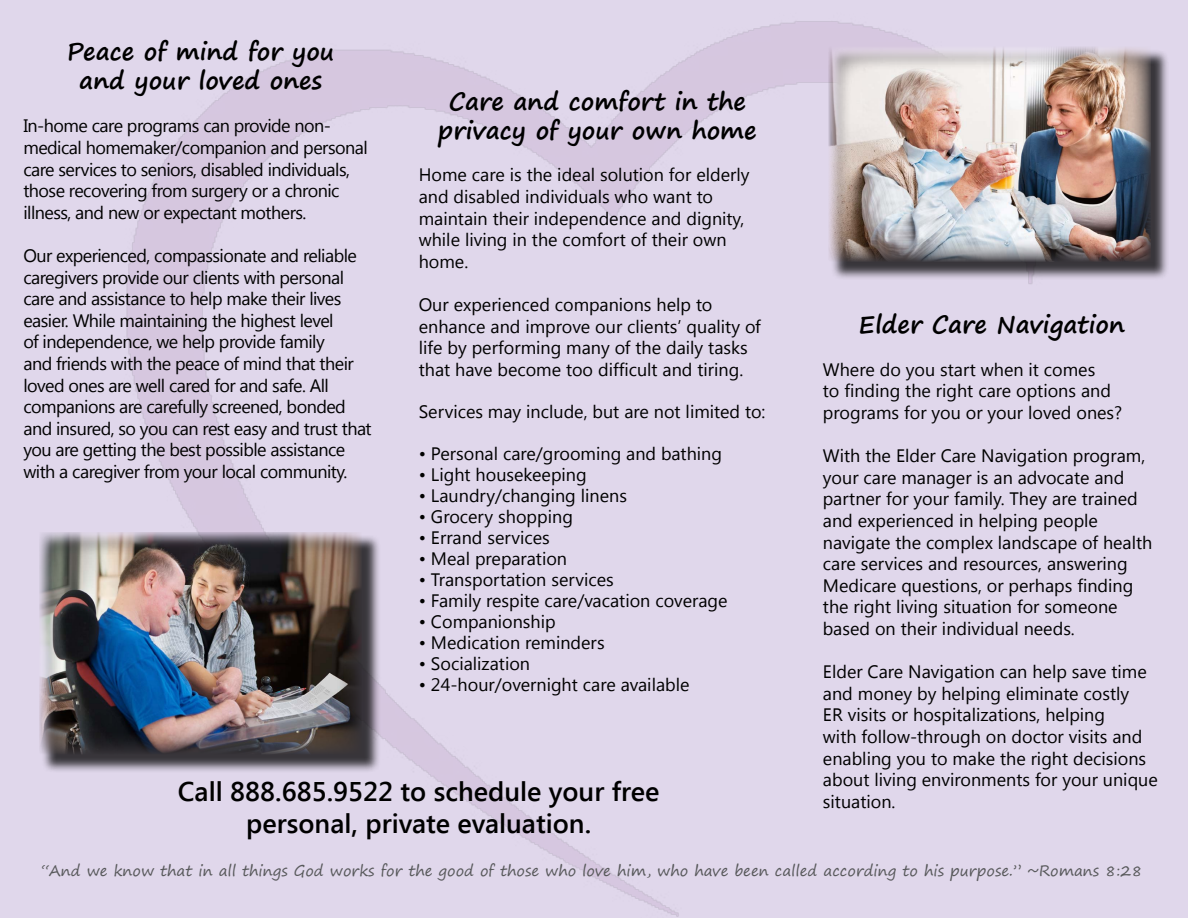
<style>
.page{position:relative;width:1188px;height:918px;background:#e0d7eb}
.page>*{position:absolute;margin:0;border:0;box-sizing:border-box;transform-origin:0 0}
.t1{font:600 27px/32.4px "Segoe UI";color:#000;text-align:center}
.t2{font:700 24px/28.8px "Segoe Print";color:#000;text-align:center}
.t3{font:18px/21.6px "Segoe UI";color:#000}
.t4{font:18px/21.6px "Segoe UI";letter-spacing:-.03em;color:#000}
.t5{font:15px "Segoe Print";color:#58595b}
</style>
<div class="page">
<div style="left:41px;top:535px;width:340px;height:238px;background:#000;opacity:.75"></div>
<img style="left:39px;top:532px;width:323px;height:222px">
<div style="left:831px;top:49px;width:338px;height:231px;background:#000;opacity:.75"></div>
<img style="left:828px;top:47px;width:323px;height:215px">
<h2 class="t2" style="left:67px;top:37px;width:269px">Peace of mind for you and your loved ones</h2>
<p class="t4" style="left:23px;top:114px;width:346px">In-home care programs can provide non&shy;medical homemaker/companion and personal care services to seniors, disabled individuals, those recovering from surgery or a chronic illness, and new or expectant mothers.</p>
<p class="t4" style="left:23px;top:244px;width:350px">Our experienced, compassionate and reliable caregivers provide our clients with personal care and assistance to help make their lives easier. While maintaining the highest level<br>of independence, we help provide family<br>and friends with the peace of mind that their loved ones are well cared for and safe. All companions are carefully screened, bonded and insured, so you can rest easy and trust that you are getting the best possible assistance with a caregiver from your local community.</p>
<h2 class="t2" style="left:438px;top:86px;width:320px">Care and comfort in the privacy of your own home</h2>
<p class="t3" style="left:419px;top:163px;width:332px">Home care is the ideal solution for elderly and disabled individuals who want to maintain their independence and dignity, while living in the comfort of their own home.</p>
<p class="t3" style="left:419px;top:293px;width:344px">Our experienced companions help to enhance and improve our clients’ quality of life by performing many of the daily tasks that have become too difficult and tiring.</p>
<p class="t3" style="left:419px;top:400px;width:348px">Services may include, but are not limited to:</p>
<p class="t3" style="left:419px;top:442px;width:305px">• Personal care/grooming and bathing</p>
<p class="t3" style="left:419px;top:463px;width:170px">• Light housekeeping</p>
<p class="t3" style="left:419px;top:484px;width:210px">• Laundry/changing linens</p>
<p class="t3" style="left:419px;top:505px;width:156px">• Grocery shopping</p>
<p class="t3" style="left:419px;top:526px;width:133px">• Errand services</p>
<p class="t3" style="left:419px;top:547px;width:150px">• Meal preparation</p>
<p class="t3" style="left:419px;top:568px;width:196px">• Transportation services</p>
<p class="t3" style="left:419px;top:589px;width:310px">• Family respite care/vacation coverage</p>
<p class="t3" style="left:419px;top:610px;width:138px">• Companionship</p>
<p class="t3" style="left:419px;top:631px;width:187px">• Medication reminders</p>
<p class="t3" style="left:419px;top:652px;width:113px">• Socialization</p>
<p class="t3" style="left:419px;top:673px;width:272px">• 24-hour/overnight care available</p>
<h2 class="t2" style="left:859px;top:309px;width:268px">Elder Care Navigation</h2>
<p class="t3" style="left:823px;top:358px;width:301px">Where do you start when it comes<br>to finding the right care options and programs for you or your loved ones?</p>
<p class="t3" style="left:823px;top:444px;width:331px">With the Elder Care Navigation program, your care manager is an advocate and partner for your family. They are trained and experienced in helping people navigate the complex landscape of health care services and resources, answering Medicare questions, or perhaps finding the right living situation for someone based on their individual needs.</p>
<p class="t3" style="left:823px;top:660px;width:336px">Elder Care Navigation can help save time and money by helping eliminate costly<br>ER visits or hospitalizations, helping<br>with follow-through on doctor visits and enabling you to make the right decisions about living environments for your unique situation.</p>
<h1 class="t1" style="left:178px;top:774px;width:483px">Call 888.685.9522 to schedule your free personal, private evaluation.</h1>
<p class="t5" style="left:42px;top:857px;width:1102px">“And we know that in all things God works for the good of those who love him, who have been called according to his purpose.” ~Romans 8:28</p>
</div>
